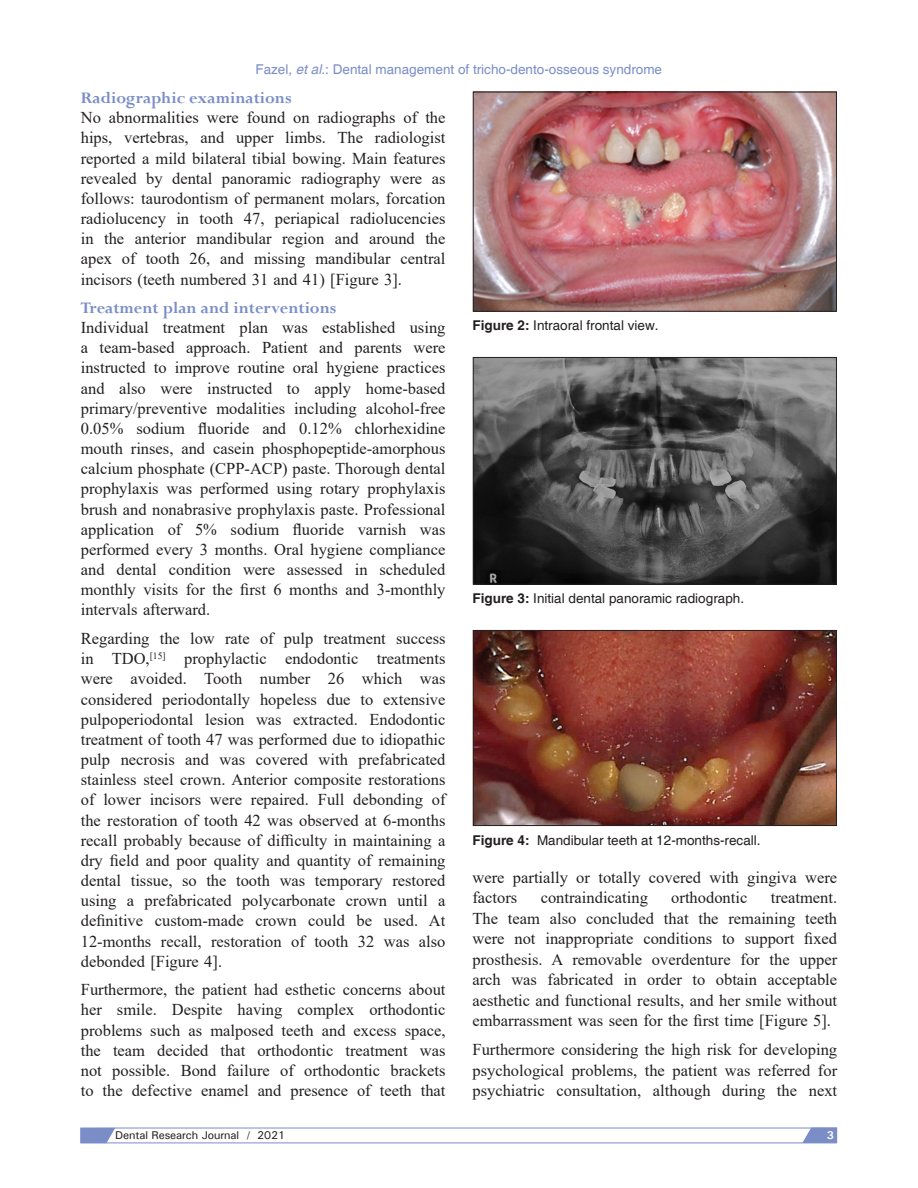
<style>
.page{position:relative;width:918px;height:1188px;background:#fff}
.page>*{position:absolute;margin:0;border:0;box-sizing:border-box;transform-origin:0 0}
.t1{font:700 18px "Perpetua";color:#7a8dc7}
.TX{font:16.5px/20.1px "Times New Roman";color:#231f20;text-align:justify}
.FGC{font:13.5px "Helvetica";color:#231f20}
.t2{font:13.5px "Helvetica";color:#7a8dc7}
.t3{font:500 11.25px "Univers";letter-spacing:-.01em;color:#231f20}
.t4{font:700 11.25px "Univers";color:#fff}
.s1{font-style:italic}
.s2{font-weight:700}
</style>
<div class="page">
<img style="left:475px;top:94px;width:360px;height:215px">
<div style="left:473px;top:92px;width:364px;height:219px;border:1px solid #231f20"></div>
<img style="left:475px;top:359px;width:360px;height:223px">
<div style="left:473px;top:357px;width:364px;height:227px;border:1px solid #231f20"></div>
<img style="left:475px;top:632px;width:360px;height:192px">
<div style="left:473px;top:630px;width:364px;height:196px;border:1px solid #231f20"></div>
<svg style="left:80px;top:1128px;width:757px;height:15px"></svg>
<p class="t2" style="left:255px;top:61px;width:408px">Fazel, <span class="s1">et al</span>.: Dental management of tricho‑dento‑osseous syndrome</p>
<h2 class="t1" style="left:81px;top:87px;width:212px">Radiographic examinations</h2>
<p class="TX" style="left:81px;top:107px;width:366px">No abnormalities were found on radiographs of the hips, vertebras, and upper limbs. The radiologist reported a mild bilateral tibial bowing. Main features revealed by dental panoramic radiography were as follows: taurodontism of permanent molars, forcation radiolucency in tooth 47, periapical radiolucencies in the anterior mandibular region and around the apex of tooth 26, and missing mandibular central incisors (teeth numbered 31 and 41) [Figure 3].</p>
<h2 class="t1" style="left:81px;top:296px;width:257px">Treatment plan and interventions</h2>
<p class="TX" style="left:81px;top:317px;width:366px">Individual treatment plan was established using a team‑based approach. Patient and parents were instructed to improve routine oral hygiene practices and also were instructed to apply home‑based primary/preventive modalities including alcohol‑free 0.05% sodium fluoride and 0.12% chlorhexidine mouth rinses, and casein phosphopeptide‑amorphous calcium phosphate (CPP‑ACP) paste. Thorough dental prophylaxis was performed using rotary prophylaxis brush and nonabrasive prophylaxis paste. Professional application of 5% sodium fluoride varnish was performed every 3 months. Oral hygiene compliance and dental condition were assessed in scheduled monthly visits for the first 6 months and 3‑monthly intervals afterward.</p>
<p class="TX" style="left:81px;top:628px;width:366px">Regarding the low rate of pulp treatment success in TDO,<sup>[15]</sup> prophylactic endodontic treatments were avoided. Tooth number 26 which was considered periodontally hopeless due to extensive pulpoperiodontal lesion was extracted. Endodontic treatment of tooth 47 was performed due to idiopathic pulp necrosis and was covered with prefabricated stainless steel crown. Anterior composite restorations of lower incisors were repaired. Full debonding of the restoration of tooth 42 was observed at 6‑months recall probably because of difficulty in maintaining a dry field and poor quality and quantity of remaining dental tissue, so the tooth was temporary restored using a prefabricated polycarbonate crown until a definitive custom‑made crown could be used. At 12‑months recall, restoration of tooth 32 was also debonded [Figure 4].</p>
<p class="TX" style="left:81px;top:979px;width:366px">Furthermore, the patient had esthetic concerns about her smile. Despite having complex orthodontic problems such as malposed teeth and excess space, the team decided that orthodontic treatment was not possible. Bond failure of orthodontic brackets to the defective enamel and presence of teeth that</p>
<p class="FGC" style="left:473px;top:318px;width:188px"><span class="s2">Figure 2:</span> Intraoral frontal view.</p>
<p class="FGC" style="left:473px;top:591px;width:273px"><span class="s2">Figure 3:</span> Initial dental panoramic radiograph.</p>
<p class="FGC" style="left:473px;top:832px;width:290px"><span class="s2">Figure 4:</span> Mandibular teeth at 12-months-recall.</p>
<p class="TX" style="left:472px;top:867px;width:366px">were partially or totally covered with gingiva were factors</p>
<p class="TX" style="left:541px;top:887px;width:109px">contraindicating</p>
<p class="TX" style="left:671px;top:887px;width:78px">orthodontic</p>
<p class="TX" style="left:472px;top:887px;width:366px;text-indent:298px">treatment.<br>The team also concluded that the remaining teeth were not inappropriate conditions to support fixed prosthesis. A removable overdenture for the upper arch was fabricated in order to obtain acceptable aesthetic and functional results, and her smile without embarrassment was seen for the first time [Figure 5].</p>
<p class="TX" style="left:472px;top:1039px;width:366px">Furthermore considering the high risk for developing psychological problems, the patient was referred for psychiatric consultation, although during the next</p>
<p class="t3" style="left:115px;top:1128px;width:171px">Dental Research Journal / 2021</p>
<p class="t4" style="left:827px;top:1128px;width:9px">3</p>
</div>
